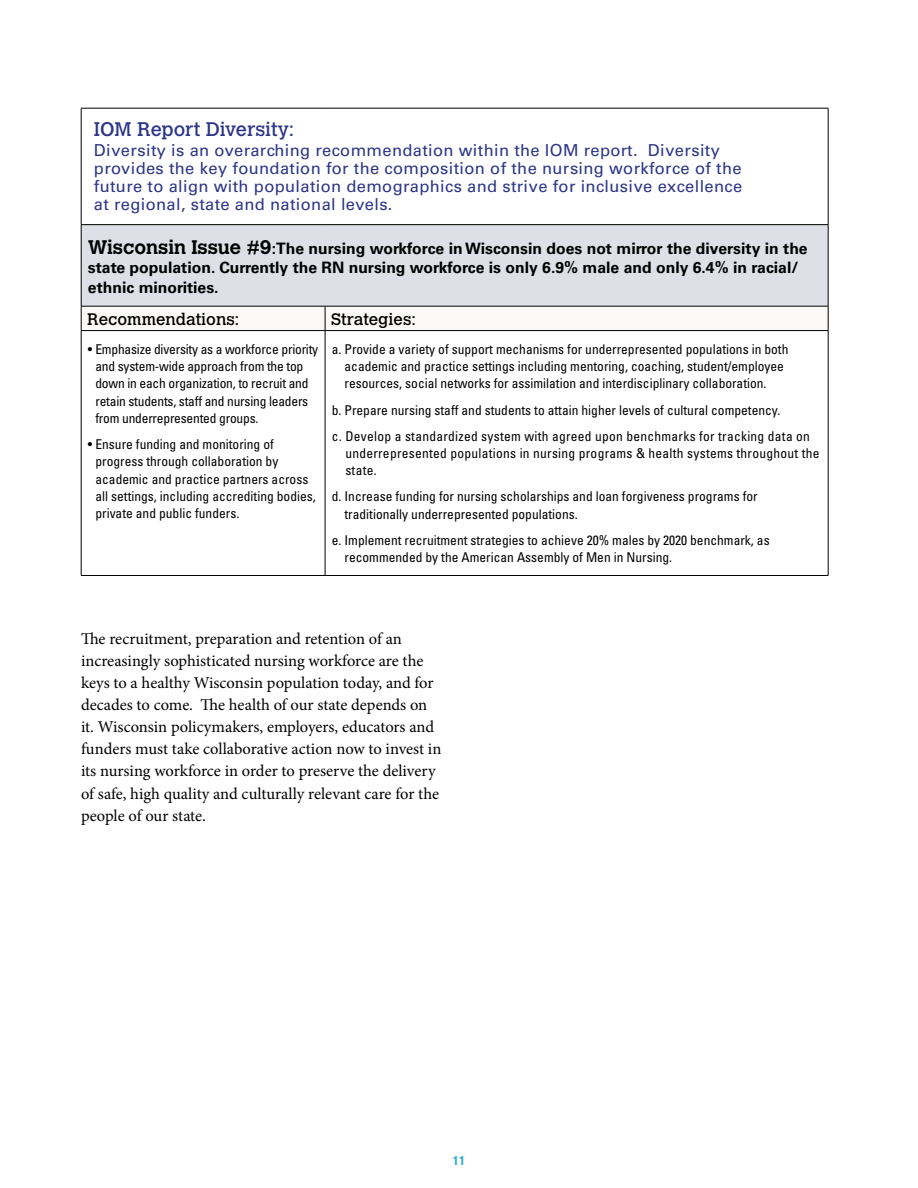
<style>
.page{position:relative;width:918px;height:1188px;background:#fff}
.page>*{position:absolute;margin:0;border:0;box-sizing:border-box;transform-origin:0 0}
.t1{font:19.5px "Calvert";color:#2c3587}
.t2{font:16.5px/22.2px "Minion Pro";letter-spacing:-.005em;color:#000}
.t3{font:16.5px/18px "Univers";letter-spacing:.02em;color:#2c3587}
.t4{font:16.5px "Calvert";color:#000}
.t5{font:700 15.75px/19.5px "Univers";color:#000}
.t6{font:condensed 13.5px/17.2px "Univers LT Std";color:#000}
.t7{font:condensed 13.5px/17.2px "Univers LT Std";letter-spacing:.02em;color:#000}
.t8{font:700 condensed 12.75px "Helvetica Neue";color:#2cabd4}
.s1{font-family:"Calvert";font-size:19.5px}
</style>
<div class="page">
<div style="left:81px;top:225px;width:747px;height:81px;background:#dde1e7"></div>
<hr style="left:325px;top:331px;width:1px;height:244px;background:#000">
<hr style="left:81px;top:331px;width:1px;height:244px;background:#000">
<hr style="left:828px;top:331px;width:1px;height:244px;background:#000">
<svg style="left:81px;top:306px;width:748px;height:25px"></svg>
<hr style="left:81px;top:108px;width:244px;height:1px;background:#000">
<hr style="left:81px;top:108px;width:1px;height:116px;background:#000">
<hr style="left:325px;top:108px;width:503px;height:1px;background:#000">
<hr style="left:828px;top:108px;width:1px;height:116px;background:#000">
<hr style="left:81px;top:224px;width:244px;height:1px;background:#000">
<hr style="left:81px;top:225px;width:1px;height:81px;background:#000">
<hr style="left:325px;top:224px;width:503px;height:1px;background:#000">
<hr style="left:828px;top:225px;width:1px;height:81px;background:#000">
<hr style="left:81px;top:306px;width:244px;height:1px;background:#000">
<hr style="left:325px;top:306px;width:503px;height:1px;background:#000">
<hr style="left:81px;top:575px;width:244px;height:1px;background:#000">
<hr style="left:325px;top:575px;width:503px;height:1px;background:#000">
<h1 class="t1" style="left:94px;top:118px;width:202px">IOM Report Diversity:</h1>
<p class="t3" style="left:94px;top:141px;width:650px">Diversity is an overarching recommendation within the IOM report. Diversity provides the key foundation for the composition of the nursing workforce of the future to align with population demographics and strive for inclusive excellence at regional, state and national levels.</p>
<p class="t5" style="left:88px;top:239px;width:721px"><span class="s1">Wisconsin Issue #9</span>:The nursing workforce in Wisconsin does not mirror the diversity in the state population. Currently the RN nursing workforce is only 6.9% male and only 6.4% in racial/ ethnic minorities.</p>
<p class="t4" style="left:87px;top:309px;width:154px">Recommendations:</p>
<p class="t4" style="left:331px;top:309px;width:86px">Strategies:</p>
<p class="t6" style="left:95px;top:340px;width:224px;text-indent:-7px">• Emphasize diversity as a workforce priority and system-wide approach from the top down in each organization, to recruit and retain students, staff and nursing leaders from underrepresented groups.</p>
<p class="t6" style="left:95px;top:435px;width:222px;text-indent:-7px">• Ensure funding and monitoring of progress through collaboration by academic and practice partners across all settings, including accrediting bodies, private and public funders.</p>
<p class="t6" style="left:345px;top:340px;width:445px;text-indent:-13px">a. Provide a variety of support mechanisms for underrepresented populations in both academic and practice settings including mentoring, coaching, student/employee resources, social networks for assimilation and interdisciplinary collaboration.</p>
<p class="t6" style="left:332px;top:396px;width:480px;line-height:26.1px">b. Prepare nursing staff and students to attain higher levels of cultural competency.<br>c. Develop a standardized system with agreed upon benchmarks for tracking data on</p>
<p class="t7" style="left:345px;top:444px;width:476px">underrepresented populations in nursing programs &amp; health systems throughout the state.</p>
<p class="t6" style="left:345px;top:488px;width:415px;text-indent:-13px">d. Increase funding for nursing scholarships and loan forgiveness programs for traditionally underrepresented populations.</p>
<p class="t6" style="left:345px;top:531px;width:427px;text-indent:-13px">e. Implement recruitment strategies to achieve 20% males by 2020 benchmark, as recommended by the American Assembly of Men in Nursing.</p>
<p class="t2" style="left:81px;top:627px;width:362px">The recruitment, preparation and retention of an increasingly sophisticated nursing workforce are the keys to a healthy Wisconsin population today, and for decades to come. The health of our state depends on it. Wisconsin policymakers, employers, educators and funders must take collaborative action now to invest in its nursing workforce in order to preserve the delivery of safe, high quality and culturally relevant care for the people of our state.</p>
<p class="t8" style="left:453px;top:1153px;width:14px">11</p>
</div>
